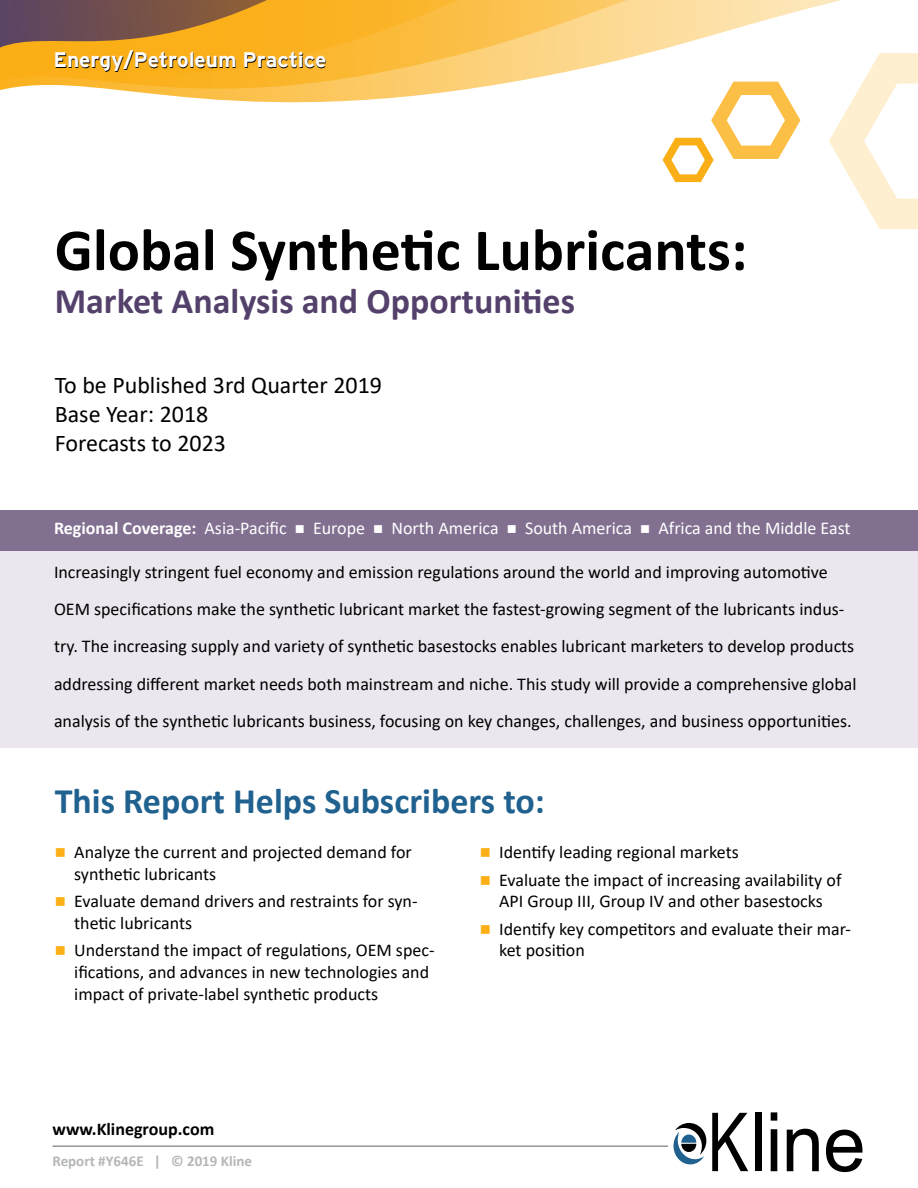
<style>
.page{position:relative;width:918px;height:1188px;background:#fff}
.page>*{position:absolute;margin:0;border:0;box-sizing:border-box;transform-origin:0 0}
.t1{font:700 60px "Calibri";color:#000}
.t2{font:700 36px "Calibri";color:#54416b}
.t3{font:700 36px "Calibri";color:#20618f}
.t4{font:24px/28.8px "Calibri";color:#000}
.t5{font:700 21px "Interstate";color:#000}
.t6{font:18px/21.6px "Calibri";color:#000}
.t7{font:18px "Calibri";color:#fff}
.t8{font:700 18px "Calibri";color:#000}
.t9{font:700 15px "Calibri";color:#b4b6b8}
.s1{font-weight:700}
.s2{color:#fcaf17}
</style>
<div class="page">
<svg style="left:674px;top:1123px;width:32px;height:42px"></svg>
<div style="left:755px;top:1113px;width:6px;height:58px;background:#000"></div>
<svg style="left:771px;top:1112px;width:6px;height:59px"></svg>
<svg style="left:787px;top:1129px;width:32px;height:42px"></svg>
<svg style="left:826px;top:1130px;width:36px;height:42px"></svg>
<svg style="left:712px;top:1113px;width:36px;height:58px"></svg>
<hr style="left:52px;top:1145px;width:616px;height:2px;background:#939598">
<div style="left:0;top:510px;width:918px;height:41px;background:#827091"></div>
<div style="left:0;top:551px;width:918px;height:197px;background:#ece7ee"></div>
<svg style="left:0;top:0;width:835px;height:101px"></svg>
<svg style="left:0;top:0;width:653px;height:79px;background:#fbc863"></svg>
<svg style="left:0;top:0;width:542px;height:57px;background:#d49939"></svg>
<svg style="left:663px;top:82px;width:137px;height:100px"></svg>
<svg style="left:829px;top:53px;width:89px;height:176px"></svg>
<p class="t5" style="left:54px;top:49px;width:274px">Energy/Petroleum Practice</p>
<h1 class="t1" style="left:55px;top:208px;width:694px">Global Synthetic Lubricants:</h1>
<h2 class="t2" style="left:55px;top:276px;width:522px">Market Analysis and Opportunities</h2>
<h3 class="t4" style="left:55px;top:370px;width:329px">To be Published 3rd Quarter 2019<br>Base Year: 2018<br>Forecasts to 2023</h3>
<p class="t7" style="left:54px;top:516px;width:798px"><span class="s1">Regional Coverage:</span> Asia-Pacific ■ Europe ■ North America ■ South America ■ Africa and the Middle East</p>
<p class="t6" style="left:54px;top:552px;width:804px;line-height:37.5px">Increasingly stringent fuel economy and emission regulations around the world and improving automotive OEM specifications make the synthetic lubricant market the fastest-growing segment of the lubricants indus&shy;try. The increasing supply and variety of synthetic basestocks enables lubricant marketers to develop products addressing different market needs both mainstream and niche. This study will provide a comprehensive global analysis of the synthetic lubricants business, focusing on key changes, challenges, and business opportunities.</p>
<h2 class="t3" style="left:55px;top:776px;width:492px">This Report Helps Subscribers to:</h2>
<p class="t6" style="left:74px;top:841px;width:339px;text-indent:-20px"><span class="s2">■</span> Analyze the current and projected demand for synthetic lubricants</p>
<p class="t6" style="left:74px;top:890px;width:345px;text-indent:-20px"><span class="s2">■</span> Evaluate demand drivers and restraints for syn&shy;thetic lubricants</p>
<p class="t6" style="left:74px;top:939px;width:362px;text-indent:-20px"><span class="s2">■</span> Understand the impact of regulations, OEM spec&shy;ifications, and advances in new technologies and impact of private-label synthetic products</p>
<p class="t6" style="left:480px;top:841px;width:261px"><span class="s2">■</span> Identify leading regional markets</p>
<p class="t6" style="left:480px;top:868px;width:363px;text-align:center"><span class="s2">■</span> Evaluate the impact of increasing availability of<br>API Group III, Group IV and other basestocks</p>
<p class="t6" style="left:499px;top:918px;width:353px;text-indent:-20px"><span class="s2">■</span> Identify key competitors and evaluate their mar&shy;ket position</p>
<p class="t8" style="left:52px;top:1116px;width:163px">www.Klinegroup.com</p>
<p class="t9" style="left:52px;top:1150px;width:201px">Report #Y646E | © 2019 Kline</p>
</div>
